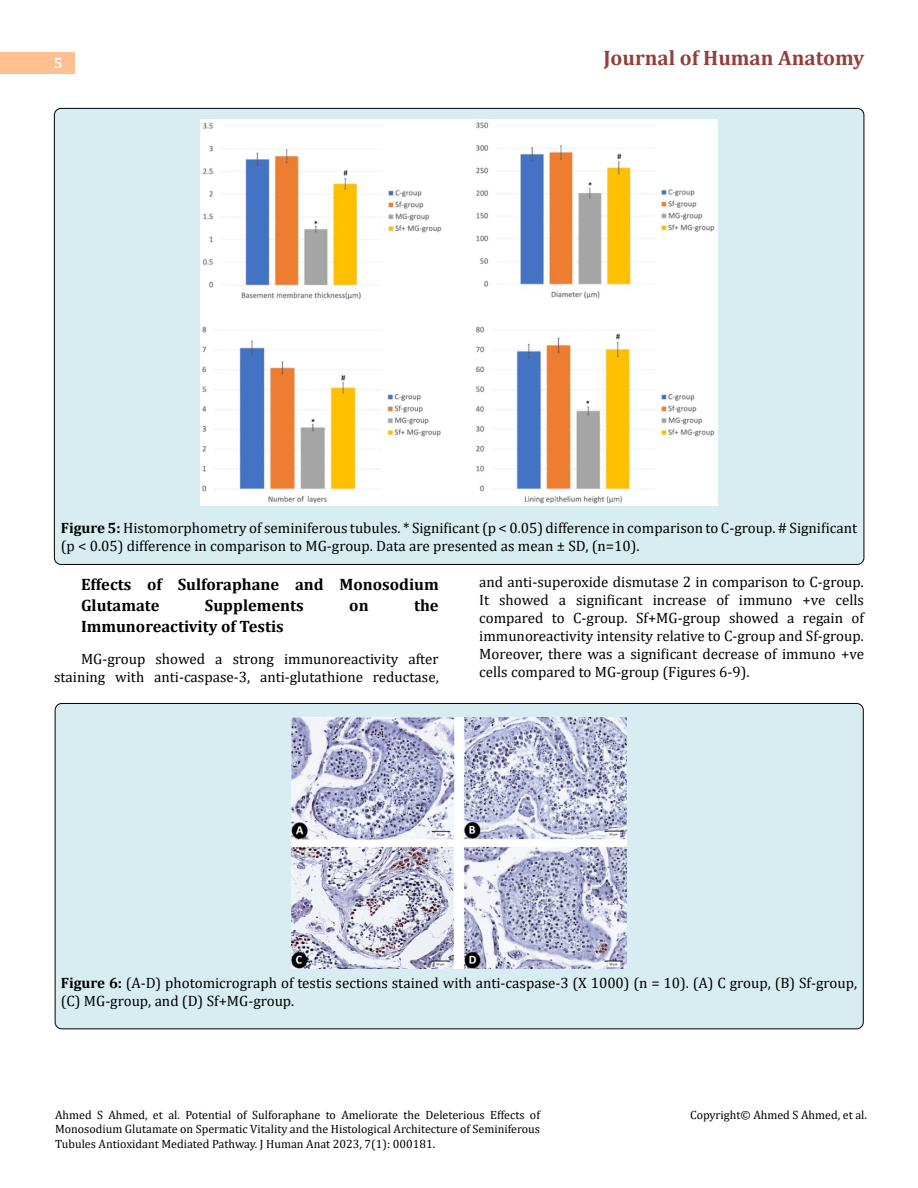
<style>
.page{position:relative;width:918px;height:1188px;background:#fff}
.page>*{position:absolute;margin:0;border:0;box-sizing:border-box;transform-origin:0 0}
.t1{font:700 21px "Cambria";color:#953f3c}
.t2{font:700 16.5px/21px "Cambria";color:#000}
.t3{font:15px/18px "Cambria";color:#000}
.t4{font:700 15px "Cambria";color:#fff}
.t5{font:12px/14.4px "Cambria";color:#000;text-align:justify}
.s1{font-weight:700}
</style>
<div class="page">
<div style="left:0;top:52px;width:74px;height:21px;background:#ffbf91"></div>
<div style="left:55px;top:703px;width:808px;height:326px;background:#d8edf2;border-radius:7px"></div>
<div style="left:54px;top:108px;width:810px;height:456px;background:#d8edf2;border-radius:7px"></div>
<img style="left:201px;top:119px;width:516px;height:387px">
<img style="left:292px;top:718px;width:334px;height:251px">
<p class="t4" style="left:54px;top:53px;width:10px">5</p>
<h1 class="t1" style="left:603px;top:43px;width:262px">Journal of Human Anatomy</h1>
<p class="t3" style="left:61px;top:519px;width:798px"><span class="s1">Figure 5:</span> Histomorphometry of seminiferous tubules. * Significant (p &lt; 0.05) difference in comparison to C-group. # Significant (p &lt; 0.05) difference in comparison to MG-group. Data are presented as mean ± SD, (n=10).</p>
<p class="t2" style="left:81px;top:574px;width:359px">Effects of Sulforaphane and Monosodium<br>Glutamate</p>
<p class="t3" style="left:479px;top:573px;width:386px;text-align:justify">and anti-superoxide dismutase 2 in comparison to C-group.<br>It showed a significant increase of immuno +ve cells compared to C-group. Sf+MG-group showed a regain of immunoreactivity intensity relative to C-group and Sf-group.<br>Moreover, there was a significant decrease of immuno +ve cells compared to MG-group (Figures 6-9).</p>
<p class="t2" style="left:205px;top:595px;width:100px">Supplements</p>
<p class="t2" style="left:349px;top:595px;width:21px">on</p>
<p class="t2" style="left:414px;top:595px;width:26px">the</p>
<p class="t2" style="left:81px;top:616px;width:204px">Immunoreactivity of Testis</p>
<p class="t3" style="left:54px;top:650px;width:386px;text-align:right">MG-group showed a strong immunoreactivity after staining with anti-caspase-3, anti-glutathione reductase,</p>
<p class="t3" style="left:61px;top:974px;width:798px"><span class="s1">Figure 6:</span> (A-D) photomicrograph of testis sections stained with anti-caspase-3 (X 1000) (n = 10). (A) C group, (B) Sf-group, (C) MG-group, and (D) Sf+MG-group.</p>
<p class="t5" style="left:55px;top:1108px;width:486px">Ahmed S Ahmed, et al. Potential of Sulforaphane to Ameliorate the Deleterious Effects of Monosodium Glutamate on Spermatic Vitality and the Histological Architecture of Seminiferous Tubules Antioxidant Mediated Pathway. J Human Anat 2023, 7(1): 000181.</p>
<p class="t5" style="left:690px;top:1108px;width:178px">Copyright© Ahmed S Ahmed, et al.</p>
</div>
